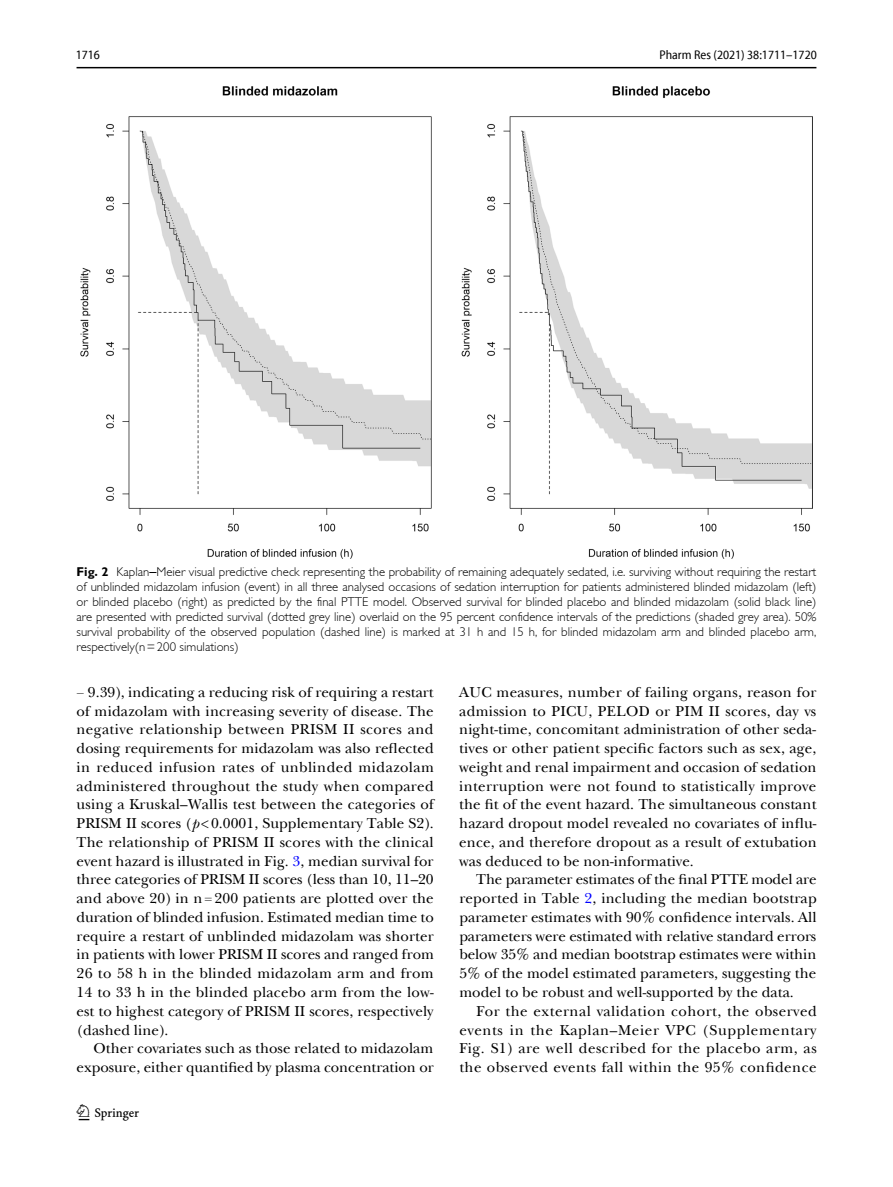
<style>
.page{position:relative;width:893px;height:1187px;background:#fff}
.page>*{position:absolute;margin:0;border:0;box-sizing:border-box;transform-origin:0 0}
.t1{font:22.5px "Springnew Regular 2";color:#000}
.t2{font:15px/18.8px "New Baskerville Unic 2";letter-spacing:.005em;color:#000;text-align:justify}
.t3{font:15px/18.8px "New Baskerville Unic";letter-spacing:.005em;color:#000}
.t4{font:15px "New Baskerville Unic";letter-spacing:.03em;color:#000}
.t5{font:300 12.75px/15px "Gill Sans Unic";color:#000}
.t6{font:12.75px/15px "Gill Sans Unic Light 2";color:#000}
.t7{font:12.75px "Myriad Pro Unic Semi Condensed 2";color:#000}
.s1{font-family:"Gill Sans Unic Bold 2";font-weight:400}
.s2{font-family:"New Baskerville Unic";font-style:italic}
.s3{color:#00f}
.s4{font-family:"New Baskerville Unic 2"}
</style>
<div class="page">
<hr style="left:77px;top:67px;width:739px;height:1px;background:#000">
<img style="left:81px;top:87px;width:731px;height:471px">
<p class="t7" style="left:76px;top:50px;width:26px">1716</p>
<p class="t7" style="left:659px;top:50px;width:159px">Pharm Res (2021) 38:1711–1720</p>
<p class="t5" style="left:77px;top:563px;width:741px"><span class="s1">Fig. 2</span> Kaplan–Meier visual predictive check representing the probability of remaining adequately sedated, i.e. surviving without requiring the restart of unblinded midazolam infusion (event) in all three analysed occasions of sedation interruption for patients administered blinded midazolam (left)</p>
<p class="t6" style="left:77px;top:593px;width:741px">or blinded placebo (right) as predicted by the final PTTE model. Observed survival for blinded placebo and blinded midazolam (solid black line) are presented with predicted survival (dotted grey line) overlaid on the 95 percent confidence intervals of the predictions (shaded grey area). 50%</p>
<p class="t5" style="left:77px;top:623px;width:741px">survival probability of the observed population (dashed line) is marked at 31 h and 15 h, for blinded midazolam arm and blinded placebo arm, respectively(n=200 simulations)</p>
<p class="t3" style="left:77px;top:682px;width:359px">− 9.39), indicating a reducing risk of requiring a restart</p>
<p class="t2" style="left:77px;top:701px;width:359px">of midazolam with increasing severity of disease. The negative relationship between PRISM II scores and</p>
<p class="t3" style="left:77px;top:738px;width:359px">dosing requirements for midazolam was also reflected</p>
<p class="t2" style="left:77px;top:757px;width:359px">in reduced infusion rates of unblinded midazolam administered throughout the study when compared using a Kruskal–Wallis test between the categories of PRISM II scores (<span class="s2">p</span> &lt; 0.0001, Supplementary Table S2).<br>The relationship of PRISM II scores with the clinical event hazard is illustrated in Fig. <span class="s3">3</span>, median survival for three categories of PRISM II scores (less than 10, 11–20 and above 20) in n= 200 patients are plotted over the duration of blinded infusion. Estimated median time to</p>
<p class="t3" style="left:77px;top:926px;width:359px">require a restart of unblinded midazolam was shorter</p>
<p class="t2" style="left:77px;top:945px;width:359px">in patients with lower PRISM II scores and ranged from 26 to 58 h in the blinded midazolam arm and from 14 to 33 h in the blinded placebo arm from the low&shy;est to highest category of PRISM II scores, respectively (dashed line).</p>
<p class="t2" style="left:94px;top:1038px;width:341px">Other covariates such as those related to midazolam</p>
<p class="t3" style="left:77px;top:1057px;width:359px">exposure, either quantified by plasma concentration or</p>
<h1 class="t1" style="left:79px;top:1104px;width:62px">1 3</h1>
<p class="t2" style="left:459px;top:682px;width:359px">AUC measures, number of failing organs, reason for admission to PICU, PELOD or PIM II scores, day vs night-time, concomitant administration of other seda-</p>
<p class="t3" style="left:459px;top:738px;width:359px">tives or other patient specific factors such as sex, age,</p>
<p class="t2" style="left:459px;top:757px;width:359px">weight and renal impairment and occasion of sedation interruption were not found to statistically improve</p>
<p class="t3" style="left:459px;top:795px;width:359px">the fit of the event hazard. The simultaneous constant hazard dropout model revealed no covariates of influ<span class="s4">-</span></p>
<p class="t2" style="left:459px;top:832px;width:359px">ence, and therefore dropout as a result of extubation was deduced to be non-informative.</p>
<p class="t3" style="left:476px;top:870px;width:342px">The parameter estimates of the final PTTE model are</p>
<p class="t2" style="left:459px;top:888px;width:359px">reported in Table <span class="s3">2</span>, including the median bootstrap</p>
<p class="t3" style="left:459px;top:907px;width:359px">parameter estimates with 90% confidence intervals. All</p>
<p class="t2" style="left:459px;top:926px;width:359px">parameters were estimated with relative standard errors below 35% and median bootstrap estimates were within 5% of the model estimated parameters, suggesting the model to be robust and well-supported by the data.</p>
<p class="t2" style="left:459px;top:1001px;width:359px;text-indent:17px">For the external validation cohort, the observed events in the Kaplan–Meier VPC (Supplementary Fig. S1) are well described for the placebo arm, as</p>
<p class="t4" style="left:459px;top:1056px;width:359px">the observed events fall within the 95% confidence</p>
</div>
